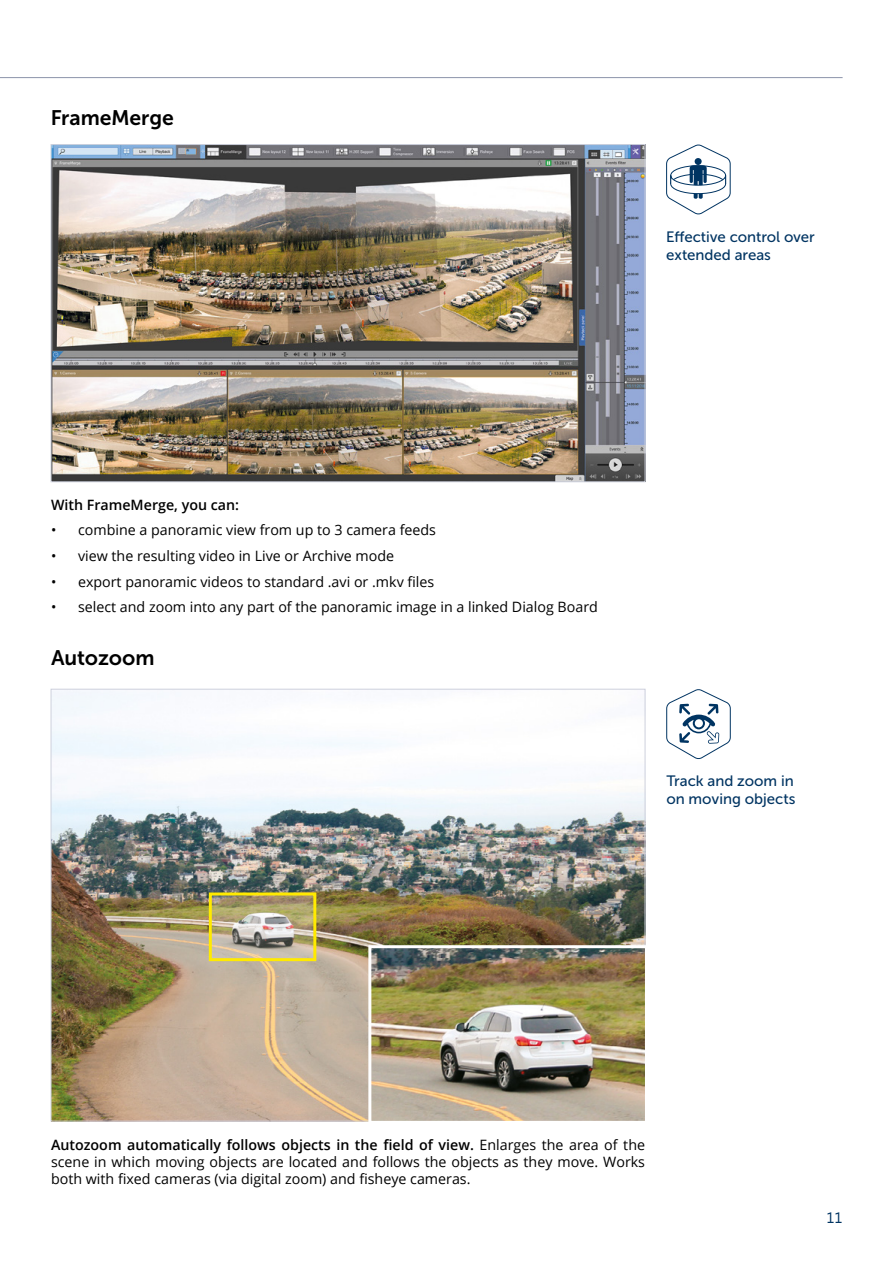
<style>
.page{position:relative;width:893px;height:1263px;background:#fff}
.page>*{position:absolute;margin:0;border:0;box-sizing:border-box;transform-origin:0 0}
.t1{font:21px "Museo Sans Cyrl 700";letter-spacing:-.005em;color:#000}
.t2{font:15px/18px "Museo Sans Cyrl 500";color:#003462}
.t3{font:15px "Segoe UI";color:#003462}
.t4{font:14.25px/17.1px "Open Sans";color:#000;text-align:justify}
.t5{font:600 14.25px "Open Sans";color:#000}
.s1{font-weight:600}
</style>
<div class="page">
<hr style="left:0;top:77px;width:843px;height:1px;background:#8c94aa">
<img style="left:53px;top:691px;width:590px;height:428px">
<img style="left:367px;top:944px;width:279px;height:178px">
<img style="left:213px;top:896px;width:99px;height:61px">
<img style="left:53px;top:146px;width:590px;height:334px">
<div style="left:209px;top:892px;width:107px;height:69px;border:3px solid #ffea00"></div>
<svg style="left:666px;top:689px;width:65px;height:70px"></svg>
<svg style="left:666px;top:145px;width:65px;height:70px"></svg>
<h1 class="t1" style="left:51px;top:106px;width:125px">FrameMerge</h1>
<p class="t2" style="left:666px;top:228px;width:150px">Effective control over extended areas</p>
<p class="t5" style="left:51px;top:495px;width:190px">With FrameMerge, you can:</p>
<p class="t4" style="left:51px;top:521px;width:387px">• combine a panoramic view from up to 3 camera feeds</p>
<p class="t4" style="left:51px;top:547px;width:345px">• view the resulting video in Live or Archive mode</p>
<p class="t4" style="left:51px;top:572px;width:385px">• export panoramic videos to standard .avi or .mkv files</p>
<p class="t4" style="left:51px;top:598px;width:548px">• select and zoom into any part of the panoramic image in a linked Dialog Board</p>
<h1 class="t1" style="left:51px;top:646px;width:105px">Autozoom</h1>
<p class="t2" style="left:666px;top:772px;width:131px">Track and zoom in on moving objects</p>
<p class="t4" style="left:51px;top:1136px;width:596px"><span class="s1">Autozoom automatically follows objects in the field of view.</span> Enlarges the area of the scene in which moving objects are located and follows the objects as they move. Works both with fixed cameras (via digital zoom) and fisheye cameras.</p>
<p class="t3" style="left:826px;top:1207px;width:18px">11</p>
</div>
